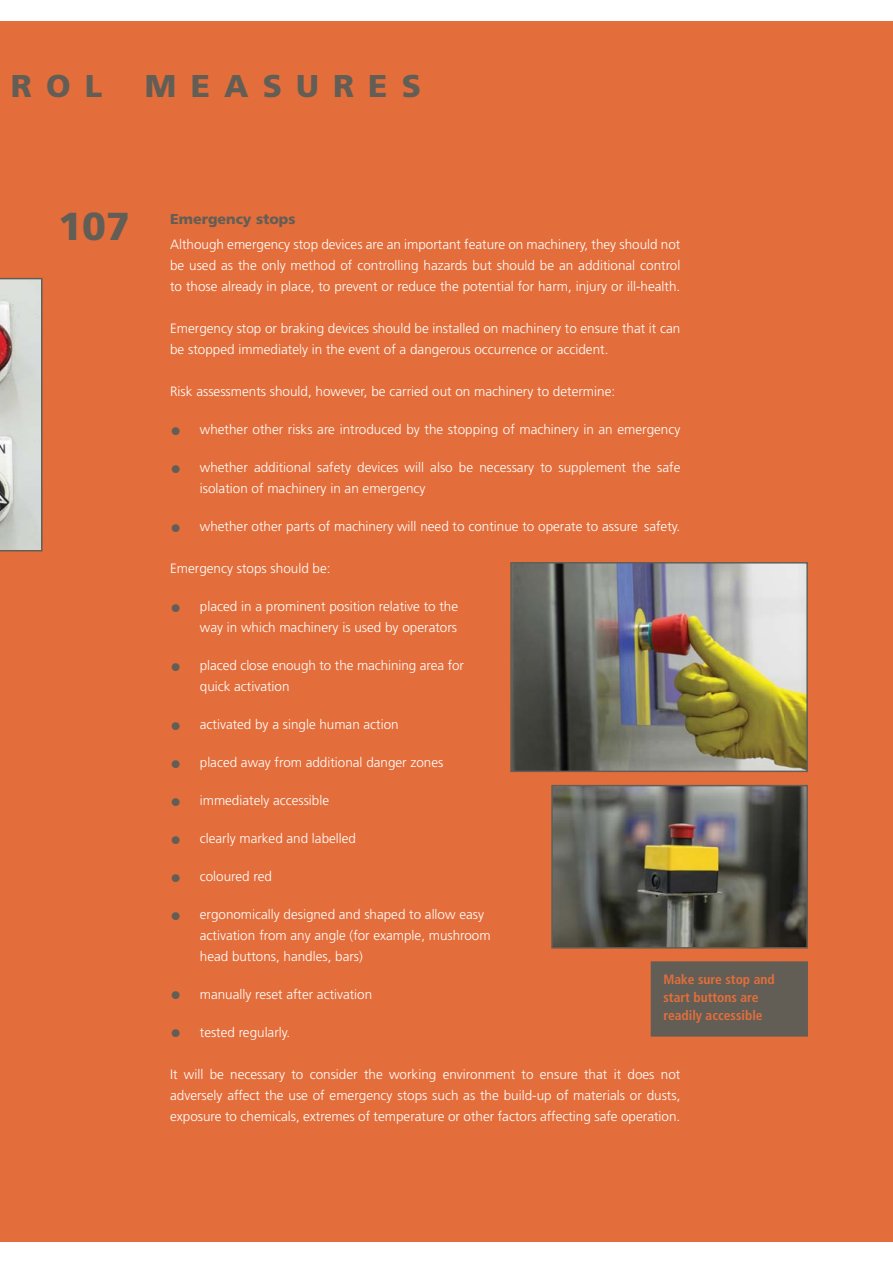
<style>
.page{position:relative;width:893px;height:1263px;background:#fff}
.page>*{position:absolute;margin:0;border:0;box-sizing:border-box;transform-origin:0 0}
.t1{font:900 39px "Frutiger";color:#625e55}
.t2{font:900 31.5px "Frutiger";letter-spacing:.45em;color:#625e55}
.t3{font:900 14.25px "Frutiger";color:#625e55}
.t4{font:300 13.5px/21px "Frutiger";color:#fff}
.t5{font:700 condensed 13.5px/18px "Frutiger";color:#e46e3b}
.s1{font-size:22.5px;color:#625e55}
</style>
<div class="page">
<div style="left:0;top:21px;width:893px;height:1221px;background:#e46e3b"></div>
<svg style="left:0;top:278px;width:43px;height:273px;background:#cbc9c5"></svg>
<img style="left:513px;top:565px;width:292px;height:204px">
<div style="left:510px;top:562px;width:298px;height:210px;border:2px solid #625e55"></div>
<div style="left:651px;top:961px;width:157px;height:75px;background:#625e55;border:2px solid #625e55"></div>
<img style="left:554px;top:788px;width:251px;height:157px">
<div style="left:551px;top:785px;width:257px;height:163px;border:2px solid #625e55"></div>
<p class="t2" style="left:11px;top:67px;width:93px">ROL</p>
<p class="t2" style="left:145px;top:67px;width:277px">MEASURES</p>
<p class="t1" style="left:58px;top:203px;width:73px">107</p>
<p class="t3" style="left:170px;top:210px;width:127px">Emergency stops</p>
<p class="t4" style="left:170px;top:234px;width:512px;text-align:justify">Although emergency stop devices are an important feature on machinery, they should not be used as the only method of controlling hazards but should be an additional control to those already in place, to prevent or reduce the potential for harm, injury or ill-health.</p>
<p class="t4" style="left:170px;top:318px;width:512px">Emergency stop or braking devices should be installed on machinery to ensure that it can be stopped immediately in the event of a dangerous occurrence or accident.</p>
<p class="t4" style="left:170px;top:381px;width:447px">Risk assessments should, however, be carried out on machinery to determine:</p>
<p class="t4" style="left:170px;top:419px;width:512px"><span class="s1">•</span> whether other risks are introduced by the stopping of machinery in an emergency</p>
<p class="t4" style="left:170px;top:457px;width:512px"><span class="s1">•</span> whether additional safety devices will also be necessary to supplement the safe</p>
<p class="t4" style="left:200px;top:478px;width:227px">isolation of machinery in an emergency</p>
<p class="t4" style="left:170px;top:516px;width:512px"><span class="s1">•</span> whether other parts of machinery will need to continue to operate to assure safety.</p>
<p class="t4" style="left:170px;top:558px;width:162px">Emergency stops should be:</p>
<p class="t4" style="left:170px;top:596px;width:290px;text-align:right"><span class="s1">•</span> placed in a prominent position relative to the way in which machinery is used by operators</p>
<p class="t4" style="left:200px;top:655px;width:266px;text-indent:-30px"><span class="s1">•</span> placed close enough to the machining area for quick activation</p>
<p class="t4" style="left:170px;top:714px;width:230px"><span class="s1">•</span> activated by a single human action</p>
<p class="t4" style="left:170px;top:752px;width:275px"><span class="s1">•</span> placed away from additional danger zones</p>
<p class="t4" style="left:170px;top:790px;width:161px"><span class="s1">•</span> immediately accessible</p>
<p class="t4" style="left:170px;top:828px;width:187px"><span class="s1">•</span> clearly marked and labelled</p>
<p class="t4" style="left:170px;top:866px;width:103px"><span class="s1">•</span> coloured red</p>
<p class="t4" style="left:200px;top:904px;width:292px;text-indent:-30px"><span class="s1">•</span> ergonomically designed and shaped to allow easy activation from any angle (for example, mushroom head buttons, handles, bars)</p>
<p class="t4" style="left:170px;top:984px;width:204px"><span class="s1">•</span> manually reset after activation</p>
<p class="t4" style="left:170px;top:1022px;width:122px"><span class="s1">•</span> tested regularly.</p>
<p class="t4" style="left:170px;top:1064px;width:512px;text-align:justify">It will be necessary to consider the working environment to ensure that it does not adversely affect the use of emergency stops such as the build-up of materials or dusts, exposure to chemicals, extremes of temperature or other factors affecting safe operation.</p>
<p class="t5" style="left:663px;top:970px;width:113px">Make sure stop and start buttons are readily accessible</p>
</div>
